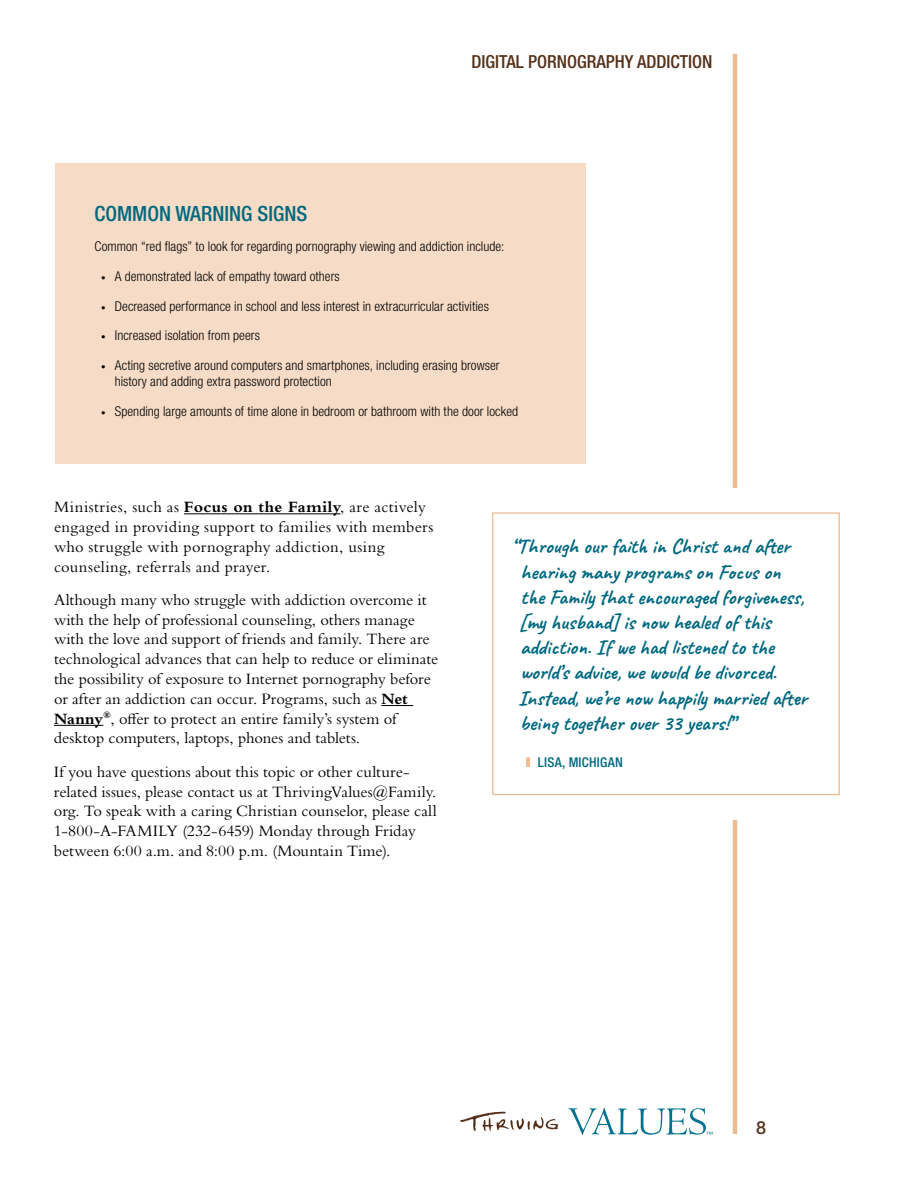
<style>
.page{position:relative;width:918px;height:1188px;background:#fff}
.page>*{position:absolute;margin:0;border:0;box-sizing:border-box;transform-origin:0 0}
.t1{font:700 21px/25.2px "Caveat";color:#00687f}
.t2{font:500 condensed 21px "Helvetica Neue LT Std";color:#00687f}
.t3{font:500 condensed 18px "Helvetica Neue LT Std";color:#56321b}
.t4{font:500 18px "Helvetica Neue LT Std";color:#56321b}
.t5{font:16.5px/19.8px "Bembo Std";letter-spacing:.005em;color:#000}
.t6{font:300 condensed 13.5px/16.2px "Helvetica Neue LT Std";letter-spacing:.005em;color:#000}
.t7{font:500 condensed 13.5px "Helvetica Neue LT Std";letter-spacing:.02em;color:#00687f}
.s1{font-size:9px}
.s2{font-weight:700}
.s3{color:#eeba90}
</style>
<div class="page">
<hr style="left:733px;top:54px;width:4px;height:1080px;background:#eeba90">
<svg style="left:460px;top:1112px;width:99px;height:19px"></svg>
<svg style="left:568px;top:1108px;width:144px;height:27px"></svg>
<div style="left:55px;top:163px;width:531px;height:301px;background:#f6dcc6"></div>
<hr style="left:184px;top:513px;width:156px;height:1px;background:#000">
<hr style="left:381px;top:705px;width:32px;height:1px;background:#000">
<hr style="left:54px;top:725px;width:49px;height:1px;background:#000">
<div style="left:468px;top:488px;width:396px;height:331px;background:#fff"></div>
<div style="left:492px;top:512px;width:348px;height:283px;border:1px solid #eeba90"></div>
<p class="t3" style="left:471px;top:51px;width:243px">DIGITAL PORNOGRAPHY ADDICTION</p>
<p class="t2" style="left:94px;top:202px;width:214px">COMMON WARNING SIGNS</p>
<p class="t6" style="left:94px;top:238px;width:411px">Common “red flags” to look for regarding pornography viewing and addiction include:</p>
<p class="t6" style="left:101px;top:268px;width:240px"><span class="s1">•</span> A demonstrated lack of empathy toward others</p>
<p class="t6" style="left:101px;top:298px;width:389px"><span class="s1">•</span> Decreased performance in school and less interest in extracurricular activities</p>
<p class="t6" style="left:101px;top:327px;width:160px"><span class="s1">•</span> Increased isolation from peers</p>
<p class="t6" style="left:115px;top:357px;width:386px;text-indent:-14px"><span class="s1">•</span> Acting secretive around computers and smartphones, including erasing browser history and adding extra password protection</p>
<p class="t6" style="left:101px;top:403px;width:418px"><span class="s1">•</span> Spending large amounts of time alone in bedroom or bathroom with the door locked</p>
<p class="t5" style="left:54px;top:497px;width:381px">Ministries, such as <span class="s2">Focus on the Family</span>, are actively engaged in providing support to families with members who struggle with pornography addiction, using counseling, referrals and prayer.</p>
<p class="t5" style="left:54px;top:590px;width:386px">Although many who struggle with addiction overcome it with the help of professional counseling, others manage with the love and support of friends and family. There are technological advances that can help to reduce or eliminate the possibility of exposure to Internet pornography before or after an addiction can occur. Programs, such as <span class="s2">Net Nanny</span><sup>®</sup>, offer to protect an entire family’s system of desktop computers, laptops, phones and tablets.</p>
<p class="t5" style="left:54px;top:761px;width:384px">If you have questions about this topic or other culture&shy;related issues, please contact us at ThrivingValues@Family. org. To speak with a caring Christian counselor, please call 1-800-A-FAMILY (232-6459) Monday through Friday between 6:00 a.m. and 8:00 p.m. (Mountain Time).</p>
<p class="t1" style="left:512px;top:534px;width:297px">“Through our faith in Christ and after hearing many programs on Focus on<br>the Family that encouraged forgiveness, [my husband] is now healed of this addiction. If we had listened to the world’s advice, we would be divorced.<br>Instead, we’re now happily married after being together over 33 years!”</p>
<p class="t7" style="left:525px;top:754px;width:100px"><span class="s3">ı</span> LISA, MICHIGAN</p>
<p class="t4" style="left:756px;top:1117px;width:12px">8</p>
</div>
